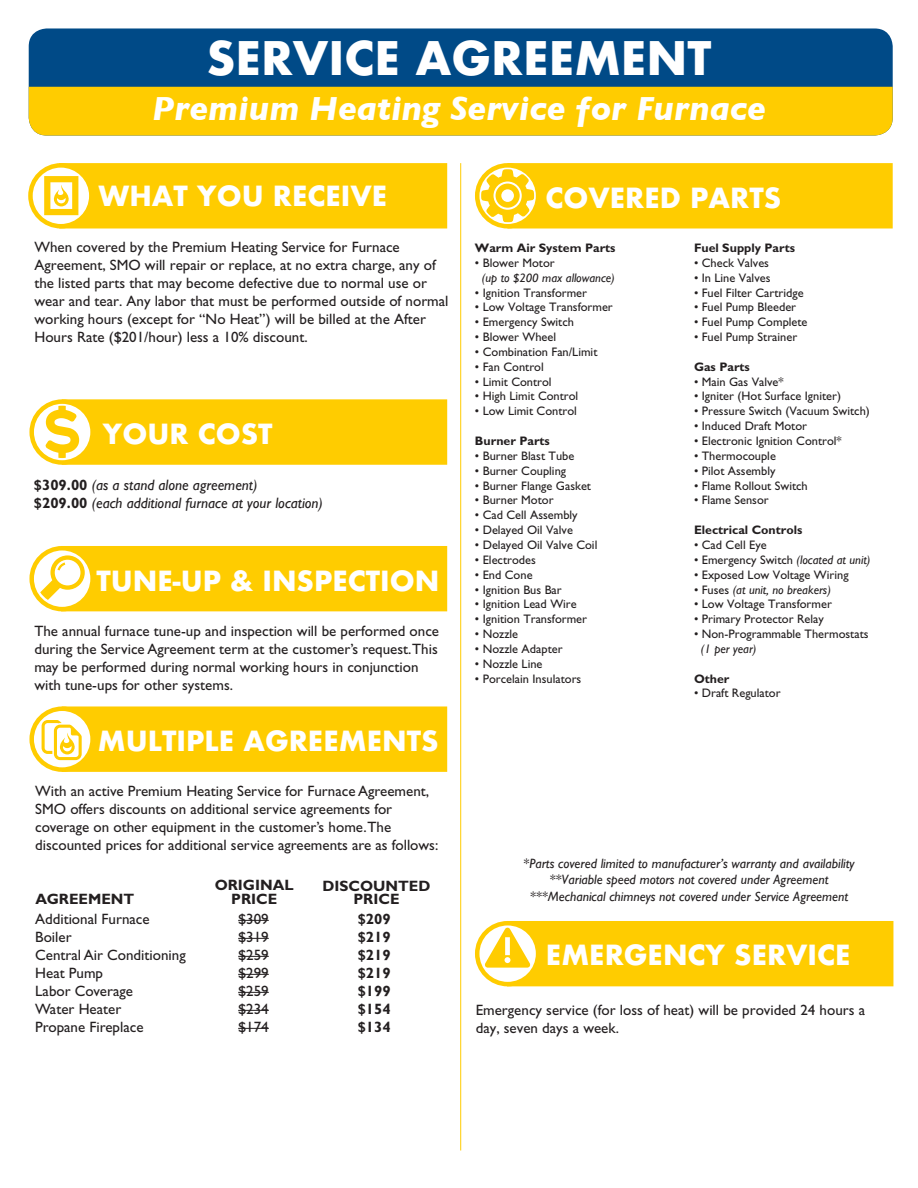
<style>
.page{position:relative;width:918px;height:1188px;background:#fff}
.page>*{position:absolute;margin:0;border:0;box-sizing:border-box;transform-origin:0 0}
.t1{font:700 45px "Futura";color:#fff}
.t2{font:italic 700 34.2px "Gill Sans";color:#fff}
.t3{font:700 27px "Futura";color:#fff}
.t4{font:15px/18px "Gill Sans Std";color:#231f20}
.t5{font:italic 15px/18px "Gill Sans";color:#231f20}
.t6{font:700 15px/18px "Gill Sans Std";color:#231f20;text-align:justify}
.t7{font:italic 13.5px/16.2px "Gill Sans";color:#231f20;text-align:center}
.t8{font:12.3px "Gill Sans Std";color:#231f20}
.t9{font:700 12.3px "Gill Sans Std";color:#231f20}
.t10{font:italic 12.3px "Gill Sans";color:#231f20}
.s1{font-family:"Gill Sans Std";font-weight:700;font-style:normal}
.s2{font-family:"Gill Sans";font-style:italic}
.s3{font-family:"Gill Sans Std";font-style:normal}
</style>
<div class="page">
<div style="left:29px;top:28px;width:864px;height:108px;background:#004a87;border-radius:18px"></div>
<div style="left:29px;top:87px;width:864px;height:49px;background:#fc0"></div>
<div style="left:507px;top:163px;width:386px;height:66px;background:#fc0;border:4px solid #fc0"></div>
<svg style="left:477px;top:165px;width:61px;height:61px"></svg>
<div style="left:475px;top:163px;width:65px;height:65px;border:4px solid #fc0;border-radius:50%"></div>
<div style="left:62px;top:706px;width:385px;height:66px;background:#fc0;border:4px solid #fc0"></div>
<svg style="left:32px;top:709px;width:61px;height:61px"></svg>
<div style="left:29px;top:706px;width:66px;height:66px;border:4px solid #fc0;border-radius:50%"></div>
<hr style="left:460px;top:163px;width:1px;height:987px;background:#fc0">
<div style="left:59px;top:163px;width:388px;height:66px;background:#fc0;border:4px solid #fc0"></div>
<div style="left:61px;top:546px;width:386px;height:65px;background:#fc0"></div>
<svg style="left:32px;top:548px;width:61px;height:61px"></svg>
<div style="left:29px;top:546px;width:66px;height:65px;border:4px solid #fc0;border-radius:50%"></div>
<svg style="left:40px;top:555px;width:45px;height:45px"></svg>
<div style="left:62px;top:399px;width:385px;height:66px;background:#fc0;border:4px solid #fc0"></div>
<svg style="left:32px;top:402px;width:61px;height:60px"></svg>
<div style="left:29px;top:399px;width:66px;height:66px;border:4px solid #fc0;border-radius:50%"></div>
<svg style="left:46px;top:406px;width:33px;height:52px"></svg>
<div style="left:509px;top:925px;width:382px;height:61px;background:#fc0"></div>
<div style="left:507px;top:921px;width:386px;height:65px;border:4px solid #fc0"></div>
<svg style="left:477px;top:923px;width:61px;height:61px"></svg>
<div style="left:475px;top:921px;width:65px;height:65px;border:4px solid #fc0;border-radius:50%"></div>
<svg style="left:485px;top:928px;width:45px;height:40px"></svg>
<svg style="left:481px;top:169px;width:53px;height:53px"></svg>
<svg style="left:42px;top:720px;width:40px;height:40px"></svg>
<hr style="left:238px;top:920px;width:31px;height:1px;background:#231f20">
<hr style="left:238px;top:938px;width:31px;height:1px;background:#231f20">
<hr style="left:238px;top:956px;width:31px;height:1px;background:#231f20">
<hr style="left:238px;top:974px;width:31px;height:1px;background:#231f20">
<hr style="left:238px;top:992px;width:31px;height:1px;background:#231f20">
<hr style="left:238px;top:1010px;width:31px;height:1px;background:#231f20">
<hr style="left:238px;top:1028px;width:31px;height:1px;background:#231f20">
<svg style="left:30px;top:166px;width:61px;height:60px"></svg>
<div style="left:28px;top:163px;width:66px;height:65px;border:4px solid #fc0;border-radius:50%"></div>
<svg style="left:44px;top:176px;width:34px;height:39px"></svg>
<h1 class="t1" style="left:206px;top:26px;width:507px">SERVICE AGREEMENT</h1>
<h2 class="t2" style="left:152px;top:88px;width:616px">Premium Heating Service for Furnace</h2>
<h3 class="t3" style="left:99px;top:177px;width:290px">WHAT YOU RECEIVE</h3>
<h3 class="t3" style="left:546px;top:178px;width:237px">COVERED PARTS</h3>
<p class="t4" style="left:34px;top:238px;width:416px">When covered by the Premium Heating Service for Furnace Agreement, SMO will repair or replace, at no extra charge, any of the listed parts that may become defective due to normal use or wear and tear. Any labor that must be performed outside of normal working hours (except for “No Heat”) will be billed at the After Hours Rate ($201/hour) less a 10% discount.</p>
<h3 class="t3" style="left:103px;top:414px;width:171px">YOUR COST</h3>
<p class="t5" style="left:34px;top:476px;width:291px"><span class="s1">$309.00</span> (as a stand alone agreement)<br><span class="s1">$209.00</span> (each additional furnace at your location)</p>
<h3 class="t3" style="left:97px;top:561px;width:344px">TUNE-UP &amp; INSPECTION</h3>
<p class="t4" style="left:34px;top:622px;width:406px">The annual furnace tune-up and inspection will be performed once during the Service Agreement term at the customer’s request.This may be performed during normal working hours in conjunction with tune-ups for other systems.</p>
<h3 class="t3" style="left:98px;top:722px;width:342px">MULTIPLE AGREEMENTS</h3>
<p class="t4" style="left:35px;top:782px;width:405px">With an active Premium Heating Service for Furnace Agreement, SMO offers discounts on additional service agreements for coverage on other equipment in the customer’s home.The discounted prices for additional service agreements are as follows:</p>
<p class="t6" style="left:215px;top:878px;width:81px;line-height:13.5px;text-align:center">ORIGINAL<br>PRICE</p>
<p class="t6" style="left:322px;top:877px;width:110px">DISCOUNTED</p>
<p class="t6" style="left:36px;top:890px;width:100px">AGREEMENT</p>
<p class="t6" style="left:353px;top:890px;width:48px">PRICE</p>
<p class="t4" style="left:35px;top:910px;width:152px">Additional Furnace<br>Boiler<br>Central Air Conditioning<br>Heat Pump<br>Labor Coverage<br>Water Heater<br>Propane Fireplace</p>
<p class="t4" style="left:238px;top:910px;width:32px;text-align:justify">$309 $319 $259 $299 $259 $234 $174</p>
<p class="t6" style="left:358px;top:910px;width:34px">$209 $219 $219 $219 $199 $154 $134</p>
<p class="t9" style="left:475px;top:241px;width:142px">Warm Air System Parts</p>
<p class="t8" style="left:475px;top:256px;width:81px">• Blower Motor</p>
<p class="t10" style="left:482px;top:271px;width:135px">(up to $200 max allowance)</p>
<p class="t8" style="left:475px;top:285px;width:114px">• Ignition Transformer</p>
<p class="t8" style="left:475px;top:300px;width:139px">• Low Voltage Transformer</p>
<p class="t8" style="left:475px;top:315px;width:101px">• Emergency Switch</p>
<p class="t8" style="left:475px;top:330px;width:83px">• Blower Wheel</p>
<p class="t8" style="left:475px;top:345px;width:124px">• Combination Fan/Limit</p>
<p class="t8" style="left:475px;top:360px;width:70px">• Fan Control</p>
<p class="t8" style="left:475px;top:374px;width:78px">• Limit Control</p>
<p class="t8" style="left:475px;top:389px;width:105px">• High Limit Control</p>
<p class="t8" style="left:475px;top:404px;width:103px">• Low Limit Control</p>
<p class="t9" style="left:475px;top:434px;width:76px">Burner Parts</p>
<p class="t8" style="left:475px;top:449px;width:101px">• Burner Blast Tube</p>
<p class="t8" style="left:475px;top:464px;width:93px">• Burner Coupling</p>
<p class="t8" style="left:475px;top:478px;width:118px">• Burner Flange Gasket</p>
<p class="t8" style="left:475px;top:493px;width:80px">• Burner Motor</p>
<p class="t8" style="left:475px;top:508px;width:104px">• Cad Cell Assembly</p>
<p class="t8" style="left:475px;top:523px;width:99px">• Delayed Oil Valve</p>
<p class="t8" style="left:475px;top:538px;width:124px">• Delayed Oil Valve Coil</p>
<p class="t8" style="left:475px;top:553px;width:62px">• Electrodes</p>
<p class="t8" style="left:475px;top:567px;width:59px">• End Cone</p>
<p class="t8" style="left:475px;top:582px;width:88px">• Ignition Bus Bar</p>
<p class="t8" style="left:475px;top:597px;width:103px">• Ignition Lead Wire</p>
<p class="t8" style="left:475px;top:612px;width:114px">• Ignition Transformer</p>
<p class="t8" style="left:475px;top:627px;width:45px">• Nozzle</p>
<p class="t8" style="left:475px;top:642px;width:89px">• Nozzle Adapter</p>
<p class="t8" style="left:475px;top:657px;width:69px">• Nozzle Line</p>
<p class="t8" style="left:475px;top:671px;width:108px">• Porcelain Insulators</p>
<p class="t9" style="left:694px;top:241px;width:103px">Fuel Supply Parts</p>
<p class="t8" style="left:694px;top:256px;width:77px">• Check Valves</p>
<p class="t8" style="left:694px;top:270px;width:78px">• In Line Valves</p>
<p class="t8" style="left:694px;top:285px;width:111px">• Fuel Filter Cartridge</p>
<p class="t8" style="left:694px;top:300px;width:104px">• Fuel Pump Bleeder</p>
<p class="t8" style="left:694px;top:315px;width:115px">• Fuel Pump Complete</p>
<p class="t8" style="left:694px;top:330px;width:105px">• Fuel Pump Strainer</p>
<p class="t9" style="left:694px;top:359px;width:57px">Gas Parts</p>
<p class="t8" style="left:694px;top:374px;width:91px">• Main Gas Valve*</p>
<p class="t8" style="left:694px;top:389px;width:149px">• Igniter (Hot Surface Igniter)</p>
<p class="t8" style="left:694px;top:404px;width:177px">• Pressure Switch (Vacuum Switch)</p>
<p class="t8" style="left:694px;top:419px;width:115px">• Induced Draft Motor</p>
<p class="t8" style="left:694px;top:434px;width:149px">• Electronic Ignition Control*</p>
<p class="t8" style="left:694px;top:449px;width:83px">• Thermocouple</p>
<p class="t8" style="left:694px;top:464px;width:83px">• Pilot Assembly</p>
<p class="t8" style="left:694px;top:478px;width:115px">• Flame Rollout Switch</p>
<p class="t8" style="left:694px;top:493px;width:76px">• Flame Sensor</p>
<p class="t9" style="left:694px;top:523px;width:110px">Electrical Controls</p>
<p class="t8" style="left:694px;top:538px;width:74px">• Cad Cell Eye</p>
<p class="t8" style="left:694px;top:553px;width:178px">• Emergency Switch <span class="s2">(located at unit)</span></p>
<p class="t8" style="left:694px;top:567px;width:156px">• Exposed Low Voltage Wiring</p>
<p class="t10" style="left:694px;top:582px;width:138px"><span class="s3">• Fuses</span> (at unit, no breakers)</p>
<p class="t8" style="left:694px;top:597px;width:139px">• Low Voltage Transformer</p>
<p class="t8" style="left:694px;top:612px;width:131px">• Primary Protector Relay</p>
<p class="t8" style="left:694px;top:627px;width:176px">• Non-Programmable Thermostats</p>
<p class="t10" style="left:701px;top:642px;width:57px">(1 per year)</p>
<p class="t9" style="left:694px;top:671px;width:37px">Other</p>
<p class="t8" style="left:694px;top:686px;width:88px">• Draft Regulator</p>
<p class="t7" style="left:523px;top:855px;width:333px">*Parts covered limited to manufacturer’s warranty and availability **Variable speed motors not covered under Agreement ***Mechanical chimneys not covered under Service Agreement</p>
<h3 class="t3" style="left:546px;top:936px;width:306px">EMERGENCY SERVICE</h3>
<p class="t4" style="left:476px;top:1001px;width:391px">Emergency service (for loss of heat) will be provided 24 hours a day, seven days a week.</p>
</div>
